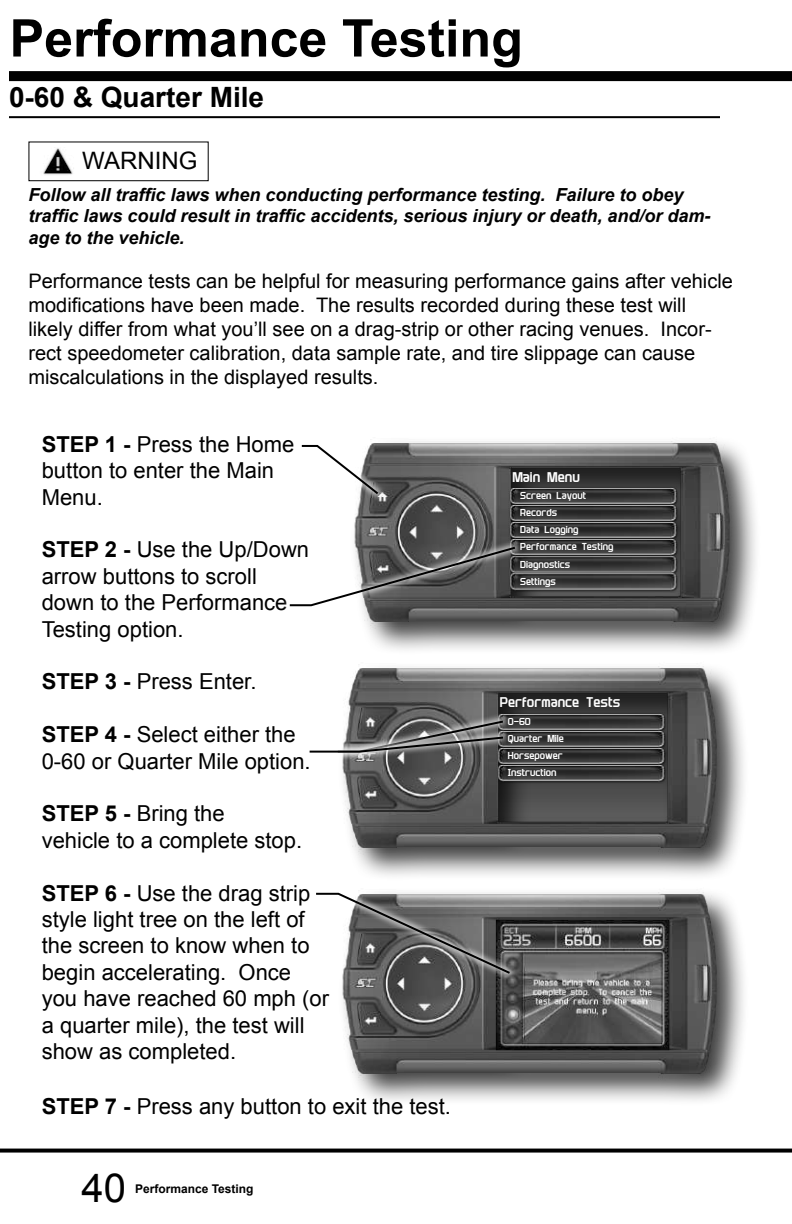
<style>
.page{position:relative;width:792px;height:1224px;background:#fff}
.page>*{position:absolute;margin:0;border:0;box-sizing:border-box;transform-origin:0 0}
.t1{font:700 52px "Arial";color:#000}
.t2{font:40px "Arial";color:#000}
.t3{font:700 28px "Arial";color:#000}
.t4{font:24px "Arial";color:#000}
.t5{font:22px/26.4px "Arial";color:#000}
.t6{font:20px/24px "Arial";color:#000}
.t7{font:italic 700 18px/21.6px "Arial";color:#000}
.t8{font:700 14px "Plavsky Condensed PTQ";color:#fff}
.t9{font:700 12px "Arial";color:#000}
.t10{font:700 10px/17.2px "Plavsky Condensed PTQ";color:#fff}
.s1{font-weight:700}
</style>
<div class="page">
<svg style="left:0;top:1149px;width:792px;height:4px;fill:#000"></svg>
<hr style="left:9px;top:116px;width:711px;height:2px;background:#000">
<div style="left:349px;top:436px;width:413px;height:219px;background:#000;opacity:.75"></div>
<img style="left:350px;top:436px;width:395px;height:211px">
<img style="left:509px;top:486px;width:170px;height:17px">
<img style="left:509px;top:503px;width:170px;height:17px">
<img style="left:509px;top:520px;width:170px;height:18px">
<img style="left:509px;top:538px;width:170px;height:17px">
<img style="left:523px;top:555px;width:156px;height:17px">
<img style="left:523px;top:572px;width:156px;height:20px">
<div style="left:282px;top:539px;width:241px;height:76px;background:#fff;opacity:.75"></div>
<svg style="left:288px;top:545px;width:229px;height:62px"></svg>
<div style="left:294px;top:437px;width:92px;height:65px;background:#fff;opacity:.75"></div>
<svg style="left:300px;top:444px;width:80px;height:52px"></svg>
<div style="left:337px;top:662px;width:413px;height:219px;background:#000;opacity:.75"></div>
<img style="left:338px;top:647px;width:395px;height:234px">
<img style="left:496px;top:712px;width:170px;height:17px">
<img style="left:511px;top:729px;width:155px;height:17px">
<img style="left:496px;top:746px;width:170px;height:17px">
<img style="left:496px;top:763px;width:170px;height:21px">
<div style="left:330px;top:713px;width:181px;height:48px;background:#fff;opacity:.75"></div>
<div style="left:302px;top:729px;width:209px;height:32px;background:#fff;opacity:.75"></div>
<svg style="left:308px;top:719px;width:197px;height:35px"></svg>
<div style="left:337px;top:887px;width:413px;height:220px;background:#000;opacity:.75"></div>
<img style="left:491px;top:918px;width:180px;height:136px">
<div style="left:308px;top:884px;width:210px;height:98px;background:#fff;opacity:.75"></div>
<svg style="left:314px;top:892px;width:198px;height:84px"></svg>
<img style="left:43px;top:148px;width:31px;height:27px">
<div style="left:28px;top:141px;width:181px;height:40px;border:1px solid #000"></div>
<div style="left:9px;top:71px;width:783px;height:10px;background:#000"></div>
<h1 class="t1" style="left:10px;top:4px;width:515px">Performance Testing</h1>
<p class="t3" style="left:9px;top:79px;width:257px">0-60 &amp; Quarter Mile</p>
<p class="t4" style="left:82px;top:145px;width:117px">WARNING</p>
<p class="t7" style="left:28px;top:184px;width:684px">Follow all traffic laws when conducting performance testing. Failure to obey traffic laws could result in traffic accidents, serious injury or death, and/or dam&shy;age to the vehicle.</p>
<p class="t6" style="left:28px;top:269px;width:706px">Performance tests can be helpful for measuring performance gains after vehicle modifications have been made. The results recorded during these test will likely differ from what you’ll see on a drag-strip or other racing venues. Incor&shy;rect speedometer calibration, data sample rate, and tire slippage can cause miscalculations in the displayed results.</p>
<p class="t5" style="left:42px;top:431px;width:254px"><span class="s1">STEP 1 -</span> Press the Home button to enter the Main<br>Menu.</p>
<p class="t5" style="left:42px;top:537px;width:269px"><span class="s1">STEP 2 -</span> Use the Up/Down arrow buttons to scroll down to the Performance<br>Testing option.</p>
<p class="t5" style="left:42px;top:669px;width:216px"><span class="s1">STEP 3 -</span> Press Enter.</p>
<p class="t5" style="left:42px;top:722px;width:270px"><span class="s1">STEP 4 -</span> Select either the<br>0-60 or Quarter Mile option.</p>
<p class="t5" style="left:42px;top:801px;width:262px"><span class="s1">STEP 5 -</span> Bring the<br>vehicle to a complete stop.</p>
<p class="t5" style="left:42px;top:880px;width:289px"><span class="s1">STEP 6 -</span> Use the drag strip style light tree on the left of the screen to know when to begin accelerating. Once you have reached 60 mph (or a quarter mile), the test will show as completed.</p>
<p class="t5" style="left:42px;top:1094px;width:411px"><span class="s1">STEP 7 -</span> Press any button to exit the test.</p>
<h2 class="t2" style="left:82px;top:1162px;width:46px">40</h2>
<p class="t9" style="left:135px;top:1180px;width:120px">Performance Testing</p>
<p class="t8" style="left:512px;top:468px;width:69px">Main Menu</p>
<p class="t10" style="left:520px;top:486px;width:95px">Screen Layout<br>Records<br>Data Logging<br>Performance Testing<br>Diagnostics<br>Settings</p>
<p class="t8" style="left:500px;top:693px;width:122px">Performance Tests</p>
<p class="t10" style="left:508px;top:712px;width:58px">0-60<br>Quarter Mile<br>Horsepower<br>Instruction</p>
</div>
